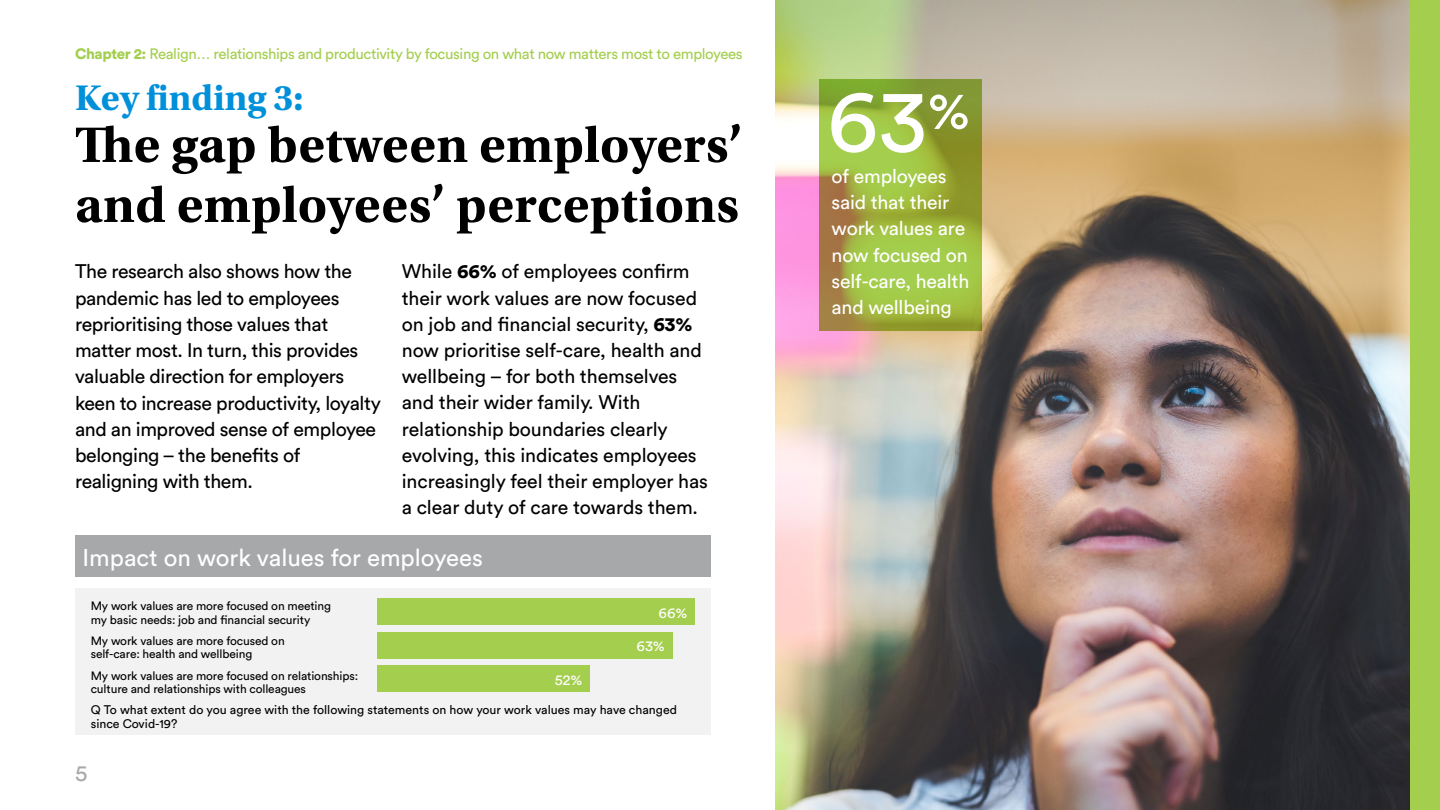
<style>
.page{position:relative;width:1440px;height:810px;background:#fff}
.page>*{position:absolute;margin:0;border:0;box-sizing:border-box;transform-origin:0 0}
.t1{font:88.5px "Circular Pro";color:#fff}
.t2{font:700 52.5px/60px "Utopia Std";letter-spacing:.005em;color:#000}
.t3{font:700 37.5px "Utopia Std";color:#0090da}
.t4{font:24px "Circular Pro";color:#fff}
.t5{font:22.5px "Circular Pro";color:#a7a8aa}
.t6{font:19.5px/26.2px "Circular Pro";letter-spacing:-.015em;color:#000}
.t7{font:19.5px/26.2px "Circular Pro";letter-spacing:-.01em;color:#fff}
.t8{font:15px "Circular Pro";letter-spacing:-.025em;color:#a4ce4e}
.t9{font:14.55px "Circular Pro";color:#fff}
.t10{font:12.38px/13.9px "Circular Pro";color:#000}
.t11{font:12px/13.5px "Circular Pro";letter-spacing:-.01em;color:#000}
.s1{font-weight:900}
</style>
<div class="page">
<img style="left:776px;top:0;width:634px;height:810px">
<div style="left:1410px;top:0;width:30px;height:810px;background:#a4ce4e"></div>
<svg style="left:820px;top:79px;width:162px;height:252px;background:#9aaf3e"></svg>
<div style="left:75px;top:588px;width:636px;height:147px;background:#f2f2f2"></div>
<div style="left:75px;top:536px;width:636px;height:41px;background:#a7a8aa"></div>
<div style="left:377px;top:599px;width:318px;height:26px;background:#a4ce4e"></div>
<div style="left:377px;top:632px;width:295px;height:26px;background:#a4ce4e"></div>
<div style="left:377px;top:666px;width:213px;height:26px;background:#a4ce4e"></div>
<p class="t8" style="left:75px;top:43px;width:669px"><span class="s1">Chapter 2:</span> Realign… relationships and productivity by focusing on what now matters most to employees</p>
<h3 class="t3" style="left:75px;top:76px;width:230px">Key finding 3:</h3>
<h2 class="t2" style="left:75px;top:115px;width:669px">The gap between employers’ and employees’ perceptions</h2>
<p class="t6" style="left:75px;top:257px;width:308px">The research also shows how the pandemic has led to employees reprioritising those values that matter most. In turn, this provides valuable direction for employers keen to increase productivity, loyalty and an improved sense of employee belonging – the benefits of realigning with them.</p>
<p class="t6" style="left:402px;top:257px;width:308px">While <span class="s1">66%</span> of employees confirm their work values are now focused on job and financial security, <span class="s1">63% </span>now prioritise self-care, health and wellbeing – for both themselves and their wider family. With relationship boundaries clearly evolving, this indicates employees increasingly feel their employer has a clear duty of care towards them.</p>
<p class="t4" style="left:82px;top:542px;width:402px">Impact on work values for employees</p>
<p class="t11" style="left:91px;top:599px;width:242px">My work values are more focused on meeting my basic needs: job and financial security</p>
<p class="t11" style="left:91px;top:634px;width:196px">My work values are more focused on self-care: health and wellbeing</p>
<p class="t11" style="left:91px;top:668px;width:269px">My work values are more focused on relationships: culture and relationships with colleagues</p>
<p class="t9" style="left:555px;top:670px;width:29px">52%</p>
<p class="t9" style="left:659px;top:603px;width:30px">66%</p>
<p class="t9" style="left:637px;top:636px;width:30px">63%</p>
<p class="t10" style="left:91px;top:702px;width:588px">Q To what extent do you agree with the following statements on how your work values may have changed since Covid-19?</p>
<p class="t5" style="left:75px;top:758px;width:14px">5</p>
<h1 class="t1" style="left:827px;top:61px;width:145px">63<sup>%</sup></h1>
<p class="t7" style="left:832px;top:162px;width:139px">of employees said that their work values are now focused on self-care, health and wellbeing</p>
</div>
